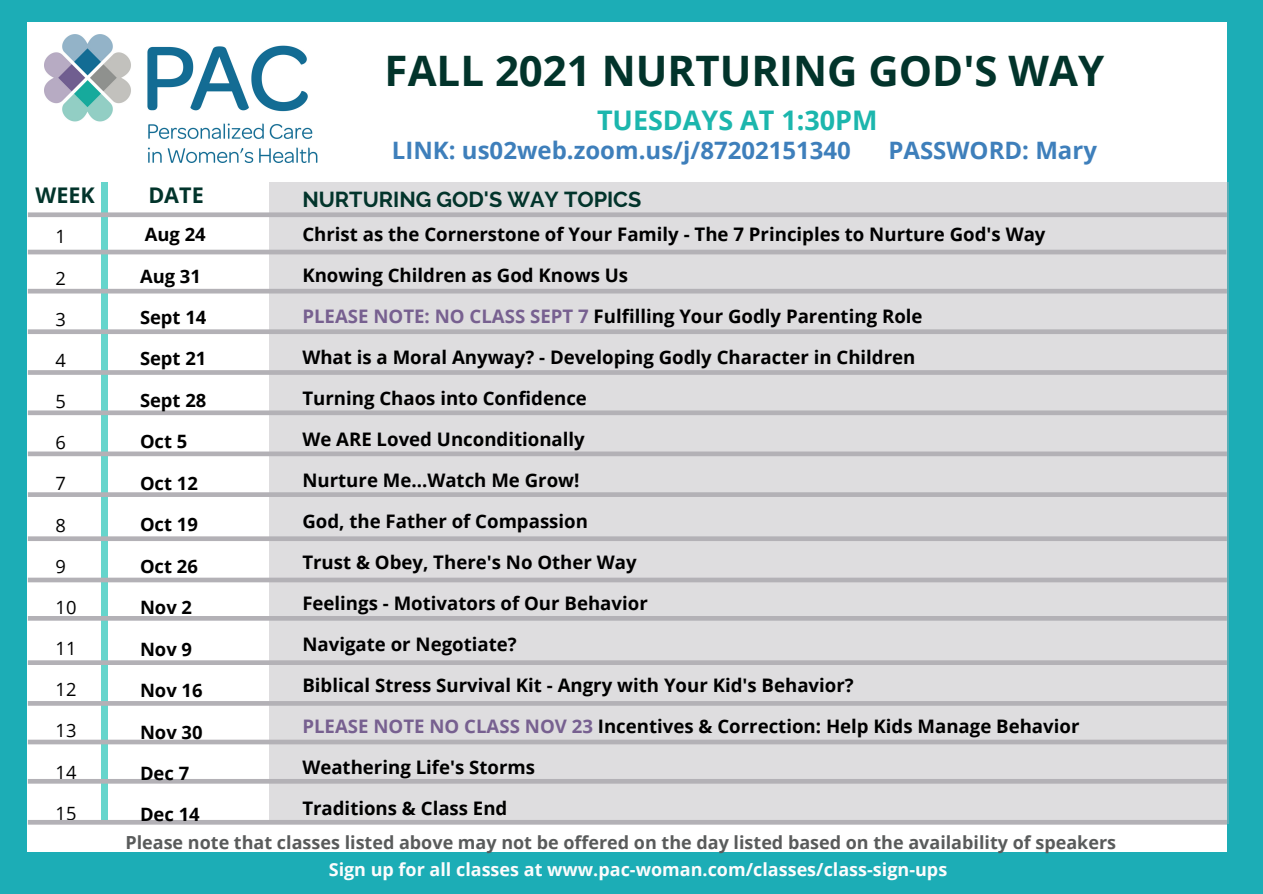
<style>
.page{position:relative;width:1263px;height:894px;background:#fff}
.page>*{position:absolute;margin:0;border:0;box-sizing:border-box;transform-origin:0 0}
.t1{font:700 42px "Open Sans";color:#02342b}
.t2{font:700 27px "Open Sans";color:#1cb6ad}
.t3{font:700 24px "Open Sans";color:#3e7fbb}
.t4{font:700 21.6px "Raleway";color:#02342b}
.t5{font:700 21.6px "Open Sans";color:#02342b}
.t6{font:700 18.6px "Open Sans";color:#000}
.t7{font:700 18.45px "Open Sans";color:#000}
.t8{font:18.3px "Open Sans";color:#000}
.t9{font:700 18px "Open Sans";color:#595b5b}
.t10{font:700 18px "Open Sans";color:#fcfcfd}
.s1{color:#776090}
</style>
<div class="page">
<div style="left:0;top:0;width:1263px;height:893px;background:#1cadb6"></div>
<div style="left:28px;top:22px;width:1199px;height:829px;background:#fff"></div>
<div style="left:269px;top:182px;width:959px;height:641px;background:#dedddf"></div>
<div style="left:101px;top:182px;width:7px;height:639px;background:#66d5cc"></div>
<svg style="left:28px;top:212px;width:1199px;height:5px;background:#b7b5b9"></svg>
<svg style="left:28px;top:249px;width:1198px;height:5px"></svg>
<hr style="left:28px;top:289px;width:1199px;height:4px;background:#b3b1b6">
<svg style="left:28px;top:329px;width:1199px;height:5px;background:#b6b4b9"></svg>
<svg style="left:28px;top:370px;width:1199px;height:5px;background:#b5b3b8"></svg>
<svg style="left:28px;top:410px;width:1199px;height:5px;background:#b7b5ba"></svg>
<svg style="left:28px;top:451px;width:1199px;height:5px;background:#b7b6ba"></svg>
<svg style="left:28px;top:577px;width:1199px;height:5px"></svg>
<svg style="left:28px;top:660px;width:1199px;height:4px;background:#b6b4b9"></svg>
<hr style="left:28px;top:701px;width:1199px;height:4px;background:#b3b1b6">
<svg style="left:28px;top:739px;width:1199px;height:5px"></svg>
<img style="left:45px;top:35px;width:272px;height:127px">
<hr style="left:28px;top:779px;width:1199px;height:4px;background:#b3b1b6">
<hr style="left:28px;top:820px;width:1199px;height:4px;background:#b3b1b6">
<hr style="left:28px;top:616px;width:1199px;height:4px;background:#b3b1b6">
<svg style="left:28px;top:492px;width:1199px;height:5px;background:#b5b3b8"></svg>
<svg style="left:28px;top:536px;width:1199px;height:5px;background:#b6b4b9"></svg>
<p class="t1" style="left:385px;top:41px;width:721px">FALL 2021 NURTURING GOD'S WAY</p>
<p class="t2" style="left:597px;top:101px;width:282px">TUESDAYS AT 1:30PM</p>
<p class="t3" style="left:392px;top:133px;width:461px">LINK: us02web.zoom.us/j/87202151340</p>
<p class="t3" style="left:888px;top:133px;width:210px">PASSWORD: Mary</p>
<p class="t5" style="left:36px;top:179px;width:61px">WEEK</p>
<p class="t4" style="left:302px;top:187px;width:340px">NURTURING GOD'S WAY TOPICS</p>
<p class="t5" style="left:148px;top:180px;width:57px">DATE</p>
<p class="t8" style="left:56px;top:224px;width:12px">1</p>
<p class="t8" style="left:56px;top:265px;width:12px">2</p>
<p class="t8" style="left:56px;top:306px;width:12px">3</p>
<p class="t8" style="left:56px;top:347px;width:12px">4</p>
<p class="t8" style="left:56px;top:388px;width:12px">5</p>
<p class="t8" style="left:56px;top:429px;width:12px">6</p>
<p class="t8" style="left:56px;top:470px;width:12px">7</p>
<p class="t8" style="left:56px;top:512px;width:12px">8</p>
<p class="t8" style="left:56px;top:553px;width:12px">9</p>
<p class="t8" style="left:56px;top:594px;width:22px">10</p>
<p class="t8" style="left:56px;top:635px;width:22px">11</p>
<p class="t8" style="left:56px;top:676px;width:22px">12</p>
<p class="t8" style="left:56px;top:717px;width:22px">13</p>
<p class="t8" style="left:56px;top:758px;width:22px">14</p>
<p class="t8" style="left:56px;top:800px;width:22px">15</p>
<p class="t7" style="left:145px;top:221px;width:62px">Aug 24</p>
<p class="t7" style="left:140px;top:263px;width:62px">Aug 31</p>
<p class="t7" style="left:140px;top:304px;width:68px">Sept 14</p>
<p class="t7" style="left:140px;top:345px;width:68px">Sept 21</p>
<p class="t7" style="left:140px;top:387px;width:68px">Sept 28</p>
<p class="t7" style="left:140px;top:428px;width:49px">Oct 5</p>
<p class="t7" style="left:140px;top:470px;width:59px">Oct 12</p>
<p class="t7" style="left:140px;top:511px;width:59px">Oct 19</p>
<p class="t7" style="left:140px;top:553px;width:59px">Oct 26</p>
<p class="t7" style="left:140px;top:594px;width:54px">Nov 2</p>
<p class="t7" style="left:140px;top:635px;width:54px">Nov 9</p>
<p class="t7" style="left:140px;top:677px;width:64px">Nov 16</p>
<p class="t7" style="left:140px;top:718px;width:64px">Nov 30</p>
<p class="t7" style="left:140px;top:760px;width:51px">Dec 7</p>
<p class="t7" style="left:140px;top:801px;width:61px">Dec 14</p>
<p class="t6" style="left:302px;top:221px;width:745px">Christ as the Cornerstone of Your Family - The 7 Principles to Nurture God's Way</p>
<p class="t6" style="left:302px;top:262px;width:327px">Knowing Children as God Knows Us</p>
<p class="t6" style="left:302px;top:303px;width:622px"><span class="s1">PLEASE NOTE: NO CLASS SEPT 7</span> Fulfilling Your Godly Parenting Role</p>
<p class="t6" style="left:302px;top:344px;width:615px">What is a Moral Anyway? - Developing Godly Character in Children</p>
<p class="t6" style="left:302px;top:385px;width:286px">Turning Chaos into Confidence</p>
<p class="t6" style="left:302px;top:426px;width:284px">We ARE Loved Unconditionally</p>
<p class="t6" style="left:302px;top:467px;width:279px">Nurture Me...Watch Me Grow!</p>
<p class="t6" style="left:302px;top:508px;width:287px">God, the Father of Compassion</p>
<p class="t6" style="left:302px;top:549px;width:336px">Trust &amp; Obey, There's No Other Way</p>
<p class="t6" style="left:302px;top:590px;width:347px">Feelings - Motivators of Our Behavior</p>
<p class="t6" style="left:302px;top:631px;width:216px">Navigate or Negotiate?</p>
<p class="t6" style="left:302px;top:672px;width:553px">Biblical Stress Survival Kit - Angry with Your Kid's Behavior?</p>
<p class="t6" style="left:302px;top:713px;width:779px"><span class="s1">PLEASE NOTE NO CLASS NOV 23</span> Incentives &amp; Correction: Help Kids Manage Behavior</p>
<p class="t6" style="left:302px;top:754px;width:234px">Weathering Life's Storms</p>
<p class="t6" style="left:302px;top:795px;width:207px">Traditions &amp; Class End</p>
<p class="t9" style="left:125px;top:829px;width:992px">Please note that classes listed above may not be offered on the day listed based on the availability of speakers</p>
<p class="t10" style="left:329px;top:856px;width:620px">Sign up for all classes at www.pac-woman.com/classes/class-sign-ups</p>
</div>
